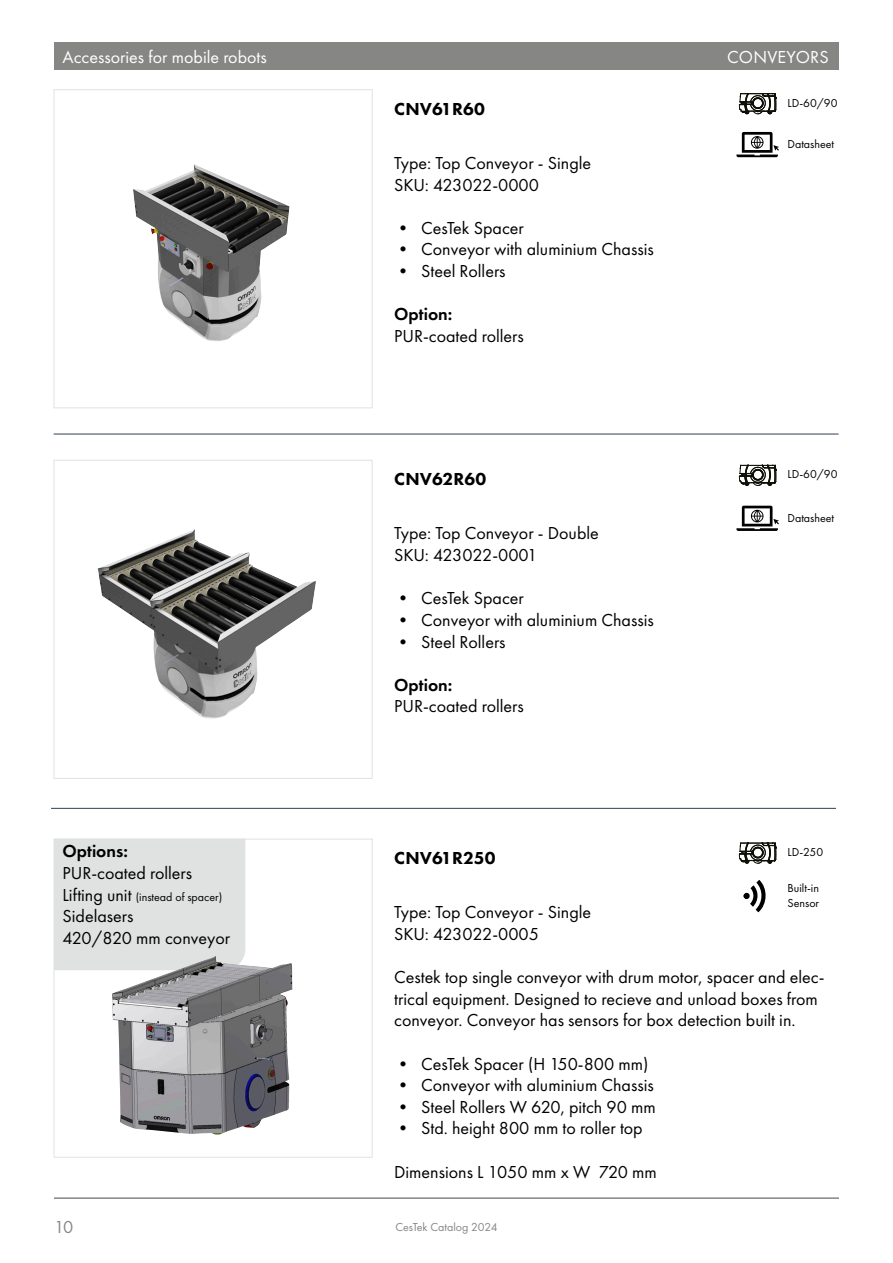
<style>
.page{position:relative;width:893px;height:1263px;background:#fff}
.page>*{position:absolute;margin:0;border:0;box-sizing:border-box;transform-origin:0 0}
.t1{font:18px/21.6px "Futura PT";color:#000}
.t2{font:18px "Futura PT";color:#fff}
.t3{font:800 18px "Futura PT";letter-spacing:.005em;color:#000}
.t4{font:600 18px "Futura PT";color:#000}
.t5{font:18px "Futura PT";color:#868685}
.t6{font:12px "Futura PT";color:#000}
.t7{font:12px "Futura PT";color:#868685}
.s1{font-size:18px}
</style>
<div class="page">
<hr style="left:54px;top:1197px;width:785px;height:2px;background:#868685">
<div style="left:56px;top:841px;width:189px;height:129px;background:#e0e2e2"></div>
<img style="left:133px;top:164px;width:157px;height:178px">
<div style="left:54px;top:89px;width:319px;height:319px;border:1px solid #e0e2e2"></div>
<img style="left:98px;top:529px;width:218px;height:190px">
<div style="left:54px;top:460px;width:319px;height:319px;border:1px solid #e0e2e2"></div>
<img style="left:112px;top:956px;width:181px;height:178px">
<div style="left:54px;top:839px;width:319px;height:318px;border:1px solid #e0e2e2"></div>
<div style="left:54px;top:43px;width:785px;height:27px;background:#868685"></div>
<hr style="left:51px;top:808px;width:785px;height:1px;background:#304055">
<svg style="left:739px;top:93px;width:38px;height:22px"></svg>
<svg style="left:736px;top:132px;width:43px;height:25px"></svg>
<svg style="left:739px;top:843px;width:38px;height:21px"></svg>
<svg style="left:739px;top:465px;width:38px;height:21px"></svg>
<svg style="left:743px;top:880px;width:23px;height:32px"></svg>
<svg style="left:736px;top:506px;width:43px;height:25px"></svg>
<hr style="left:54px;top:434px;width:785px;height:1px;background:#304055">
<p class="t2" style="left:63px;top:47px;width:206px">Accessories for mobile robots</p>
<p class="t4" style="left:63px;top:840px;width:67px">Options:</p>
<p class="t1" style="left:63px;top:862px;width:131px">PUR-coated rollers</p>
<p class="t6" style="left:63px;top:889px;width:161px"><span class="s1">Lifting unit</span> (instead of spacer)</p>
<p class="t1" style="left:63px;top:905px;width:72px">Sidelasers</p>
<p class="t1" style="left:63px;top:927px;width:169px">420/820 mm conveyor</p>
<p class="t3" style="left:394px;top:97px;width:92px">CNV61R60</p>
<p class="t1" style="left:394px;top:152px;width:199px">Type: Top Conveyor - Single</p>
<p class="t1" style="left:394px;top:174px;width:146px">SKU: 423022-0000</p>
<p class="t1" style="left:394px;top:217px;width:131px">• CesTek Spacer</p>
<p class="t1" style="left:394px;top:238px;width:261px">• Conveyor with aluminium Chassis</p>
<p class="t1" style="left:394px;top:260px;width:113px">• Steel Rollers</p>
<p class="t4" style="left:394px;top:303px;width:60px">Option:</p>
<p class="t1" style="left:394px;top:325px;width:131px">PUR-coated rollers</p>
<p class="t3" style="left:394px;top:468px;width:93px">CNV62R60</p>
<p class="t1" style="left:394px;top:523px;width:206px">Type: Top Conveyor - Double</p>
<p class="t1" style="left:394px;top:544px;width:145px">SKU: 423022-0001</p>
<p class="t1" style="left:394px;top:587px;width:131px">• CesTek Spacer</p>
<p class="t1" style="left:394px;top:609px;width:261px">• Conveyor with aluminium Chassis</p>
<p class="t1" style="left:394px;top:631px;width:113px">• Steel Rollers</p>
<p class="t4" style="left:394px;top:673px;width:60px">Option:</p>
<p class="t1" style="left:394px;top:695px;width:131px">PUR-coated rollers</p>
<p class="t3" style="left:394px;top:847px;width:103px">CNV61R250</p>
<p class="t2" style="left:727px;top:47px;width:103px">CONVEYORS</p>
<p class="t6" style="left:787px;top:96px;width:52px">LD-60/90</p>
<p class="t6" style="left:787px;top:137px;width:48px">Datasheet</p>
<p class="t6" style="left:787px;top:467px;width:52px">LD-60/90</p>
<p class="t6" style="left:787px;top:511px;width:48px">Datasheet</p>
<p class="t6" style="left:787px;top:845px;width:37px">LD-250</p>
<p class="t6" style="left:787px;top:881px;width:33px">Built-in</p>
<p class="t6" style="left:787px;top:896px;width:33px">Sensor</p>
<p class="t1" style="left:394px;top:901px;width:199px">Type: Top Conveyor - Single</p>
<p class="t1" style="left:394px;top:923px;width:146px">SKU: 423022-0005</p>
<p class="t1" style="left:394px;top:966px;width:432px">Cestek top single conveyor with drum motor, spacer and elec&shy;trical equipment. Designed to recieve and unload boxes from conveyor. Conveyor has sensors for box detection built in.</p>
<p class="t1" style="left:394px;top:1053px;width:256px">• CesTek Spacer (H 150-800 mm)</p>
<p class="t1" style="left:394px;top:1074px;width:261px">• Conveyor with aluminium Chassis</p>
<p class="t1" style="left:394px;top:1096px;width:263px">• Steel Rollers W 620, pitch 90 mm</p>
<p class="t1" style="left:394px;top:1117px;width:250px">• Std. height 800 mm to roller top</p>
<p class="t1" style="left:394px;top:1161px;width:264px">Dimensions L 1050 mm x W 720 mm</p>
<p class="t5" style="left:54px;top:1216px;width:21px">10</p>
<p class="t7" style="left:395px;top:1220px;width:104px">CesTek Catalog 2024</p>
</div>
